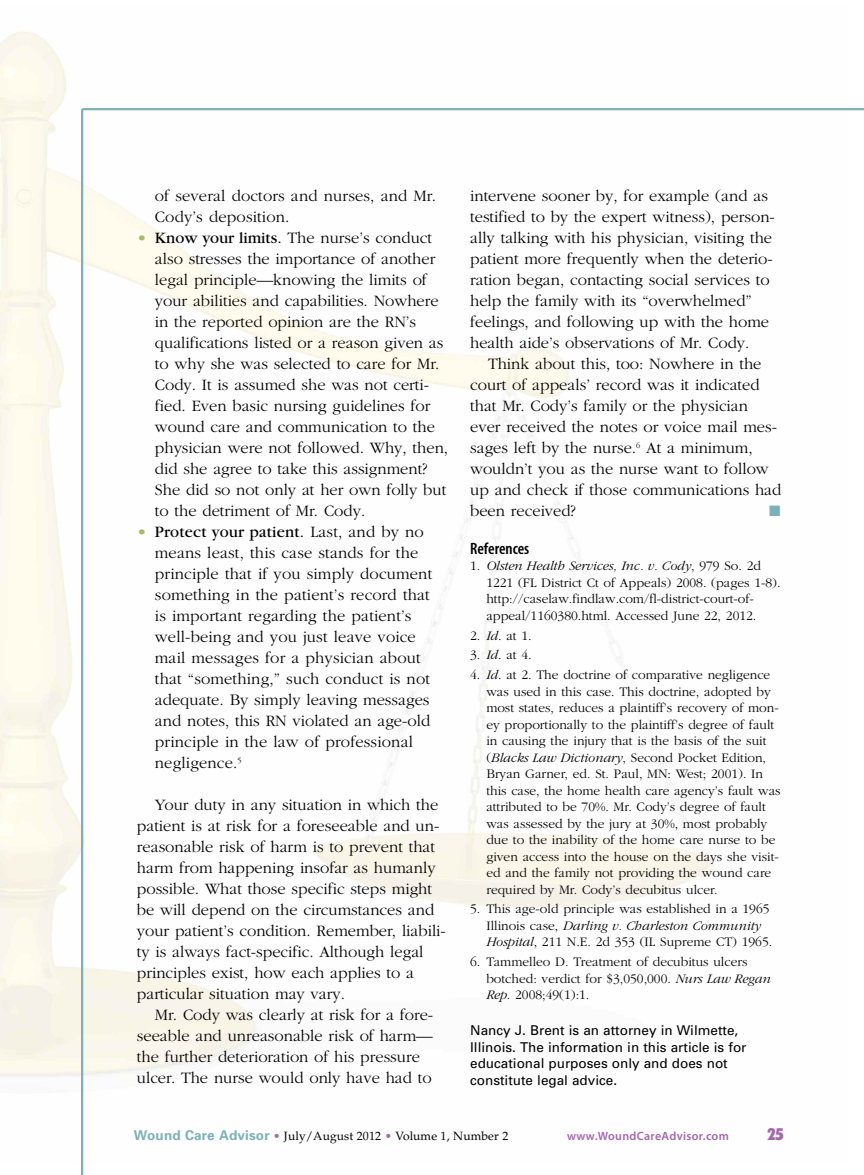
<style>
.page{position:relative;width:864px;height:1175px;background:#fff}
.page>*{position:absolute;margin:0;border:0;box-sizing:border-box;transform-origin:0 0}
.t1{font:300 16.5px/21px "Garamond";color:#000}
.t2{font:600 condensed 16.5px "Myriad Pro";color:#000}
.t3{font:900 condensed 16.5px "Futura BT";color:#a566ae}
.t4{font:15px "Zapf Dingbats";color:#7db1b9}
.t5{font:300 13.5px/16.5px "Garamond";color:#000}
.t6{font:13.5px/16.5px "Univers";color:#000}
.t7{font:12px "Palatino";letter-spacing:.01em;color:#000}
.t8{font:600 12px "Myriad Pro";letter-spacing:.025em;color:#a566ae}
.s1{color:#a5bc62}
.s2{font-weight:400}
.s3{font-style:italic}
.s4{font-family:"Univers";font-weight:700;font-size:13.5px;color:#7db1b9}
.s5{color:#a566ae}
</style>
<div class="page">
<hr style="left:81px;top:109px;width:2px;height:1065px;background:#7db1b9">
<hr style="left:82px;top:108px;width:782px;height:2px;background:#7db1b9">
<p class="t1" style="left:155px;top:185px;width:283px">of several doctors and nurses, and Mr.<br>Cody’s deposition.</p>
<p class="t1" style="left:155px;top:227px;width:295px;text-indent:-18px"><span class="s1">•</span> <span class="s2">Know your limits.</span> The nurse’s conduct also stresses the importance of another legal principle—knowing the limits of your abilities and capabilities. Nowhere in the reported opinion are the RN’s qualifications listed or a reason given as to why she was selected to care for Mr.<br>Cody. It is assumed she was not certi&shy;fied. Even basic nursing guidelines for wound care and communication to the physician were not followed. Why, then, did she agree to take this assignment?<br>She did so not only at her own folly but to the detriment of Mr. Cody.</p>
<p class="t1" style="left:155px;top:521px;width:279px;text-indent:-18px"><span class="s1">•</span> <span class="s2">Protect your patient.</span> Last, and by no means least, this case stands for the principle that if you simply document something in the patient’s record that is important regarding the patient’s well-being and you just leave voice mail messages for a physician about that “something,” such conduct is not adequate. By simply leaving messages and notes, this RN violated an age-old principle in the law of professional negligence.<sup>5</sup></p>
<p class="t1" style="left:137px;top:794px;width:311px;text-indent:18px">Your duty in any situation in which the patient is at risk for a foreseeable and un&shy;reasonable risk of harm is to prevent that harm from happening insofar as humanly possible. What those specific steps might be will depend on the circumstances and your patient’s condition. Remember, liabili&shy;ty is always fact-specific. Although legal principles exist, how each applies to a particular situation may vary.</p>
<p class="t1" style="left:137px;top:1004px;width:298px;text-indent:18px">Mr. Cody was clearly at risk for a fore&shy;seeable and unreasonable risk of harm— the further deterioration of his pressure ulcer. The nurse would only have had to</p>
<p class="t1" style="left:470px;top:185px;width:306px">intervene sooner by, for example (and as testified to by the expert witness), person&shy;ally talking with his physician, visiting the patient more frequently when the deterio&shy;ration began, contacting social services to help the family with its “overwhelmed” feelings, and following up with the home health aide’s observations of Mr. Cody.</p>
<p class="t1" style="left:470px;top:353px;width:313px;text-indent:18px">Think about this, too: Nowhere in the court of appeals’ record was it indicated that Mr. Cody’s family or the physician ever received the notes or voice mail mes&shy;sages left by the nurse.<sup>6</sup> At a minimum, wouldn’t you as the nurse want to follow up and check if those communications had been received?</p>
<p class="t4" style="left:769px;top:502px;width:13px">■</p>
<p class="t2" style="left:470px;top:542px;width:61px">References</p>
<p class="t5" style="left:486px;top:557px;width:296px;text-indent:-16px">1. <span class="s3">Olsten Health Services, Inc. v. Cody</span>, 979 So. 2d 1221 (FL District Ct of Appeals) 2008. (pages 1-8). http://caselaw.findlaw.com/fl-district-court-of&shy;appeal/1160380.html. Accessed June 22, 2012.</p>
<p class="t5" style="left:470px;top:626px;width:63px">2. <span class="s3">Id</span>. at 1.</p>
<p class="t5" style="left:470px;top:646px;width:63px">3. <span class="s3">Id</span>. at 4.</p>
<p class="t5" style="left:486px;top:666px;width:296px;text-indent:-16px">4. <span class="s3">Id</span>. at 2. The doctrine of comparative negligence was used in this case. This doctrine, adopted by most states, reduces a plaintiff’s recovery of mon&shy;ey proportionally to the plaintiff’s degree of fault in causing the injury that is the basis of the suit (<span class="s3">Blacks Law Dictionary</span>, Second Pocket Edition, Bryan Garner, ed. St. Paul, MN: West; 2001). In this case, the home health care agency’s fault was attributed to be 70%. Mr. Cody’s degree of fault was assessed by the jury at 30%, most probably due to the inability of the home care nurse to be given access into the house on the days she visit&shy;ed and the family not providing the wound care required by Mr. Cody’s decubitus ulcer.</p>
<p class="t5" style="left:486px;top:900px;width:287px;text-indent:-16px">5. This age-old principle was established in a 1965<br>Illinois case, <span class="s3">Darling v. Charleston Community<br>Hospital</span>, 211 N.E. 2d 353 (IL Supreme CT) 1965.</p>
<p class="t5" style="left:486px;top:953px;width:286px;text-indent:-16px">6. Tammelleo D. Treatment of decubitus ulcers botched: verdict for $3,050,000. <span class="s3">Nurs Law Regan<br>Rep</span>. 2008;49(1):1.</p>
<p class="t6" style="left:470px;top:1023px;width:278px">Nancy J. Brent is an attorney in Wilmette, Illinois. The information in this article is for educational purposes only and does not constitute legal advice.</p>
<p class="t7" style="left:134px;top:1131px;width:376px"><span class="s4">Wound Care Advisor</span> <span class="s5">•</span> July/August 2012 <span class="s5">•</span> Volume 1, Number 2</p>
<p class="t8" style="left:567px;top:1131px;width:163px">www.WoundCareAdvisor.com</p>
<p class="t3" style="left:768px;top:1127px;width:18px">25</p>
</div>
